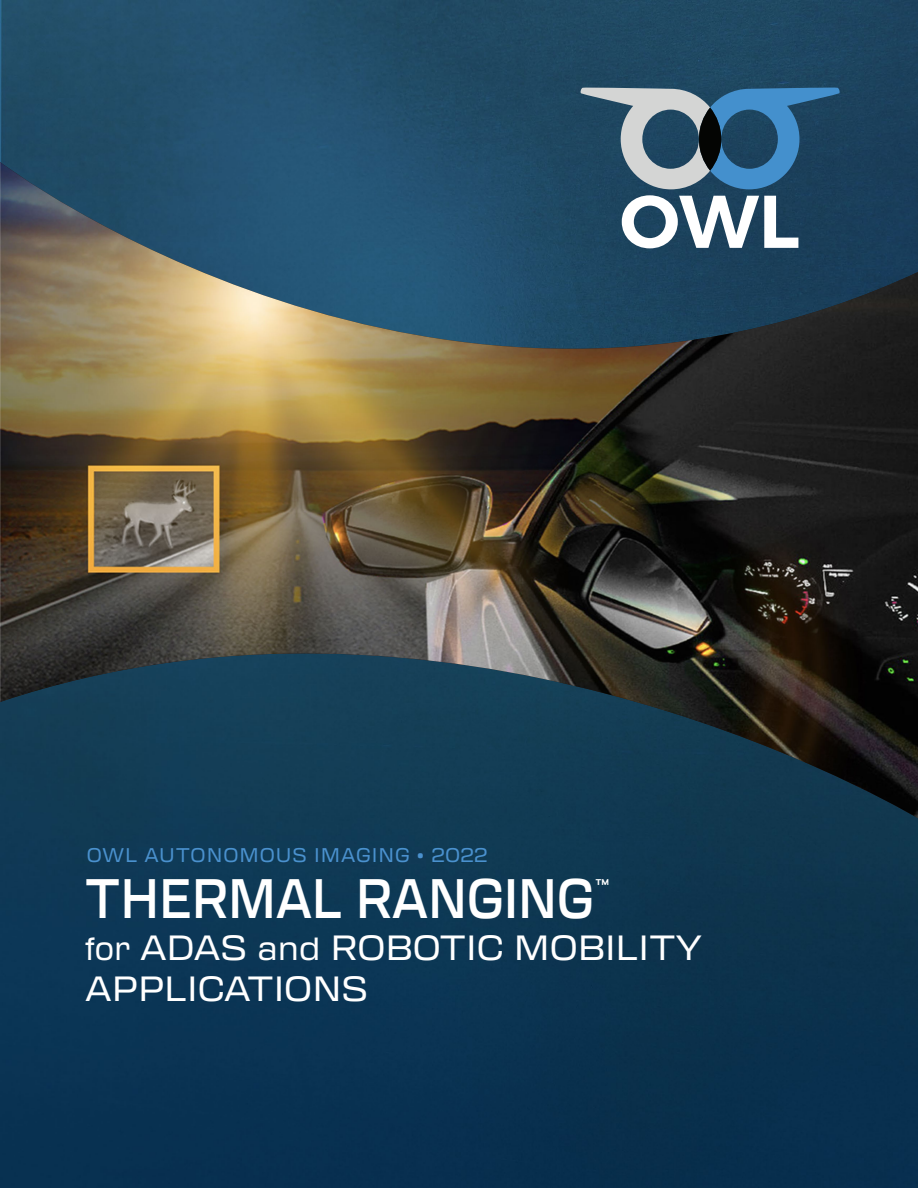
<style>
.page{position:relative;width:918px;height:1188px;background:#fff}
.page>*{position:absolute;margin:0;border:0;box-sizing:border-box;transform-origin:0 0}
.t1{font:500 54.75px "Transducer";color:#fff;scale:.88 1}
.t2{font:34.5px/41.4px "Transducer";color:#fff;scale:1.05 1}
.t3{font:21px "Basic Sans";color:#fff}
._3-Body_Copy{font:19.5px "Transducer";letter-spacing:.05em;color:#4a91ce}
.s1{font-size:30px}
</style>
<div class="page">
<img style="left:0;top:0;width:918px;height:1188px">
<svg style="left:581px;top:88px;width:259px;height:74px;background:#496f8b"></svg>
<div style="left:699px;top:108px;width:22px;height:63px;background:#040503;border-radius:50%"></div>
<img style="left:0;top:162px;width:918px;height:656px">
<p class="_3-Body_Copy" style="left:87px;top:841px;width:402px">OWL AUTONOMOUS IMAGING • 2022</p>
<p class="t1" style="left:85px;top:860px;width:579px">THERMAL RANGING</p>
<p class="t3" style="left:595px;top:873px;width:16px">™</p>
<p class="t2" style="left:85px;top:925px;width:589px"><span class="s1">for</span> ADAS <span class="s1">and</span> ROBOTIC MOBILITY<br>APPLICATIONS</p>
</div>
